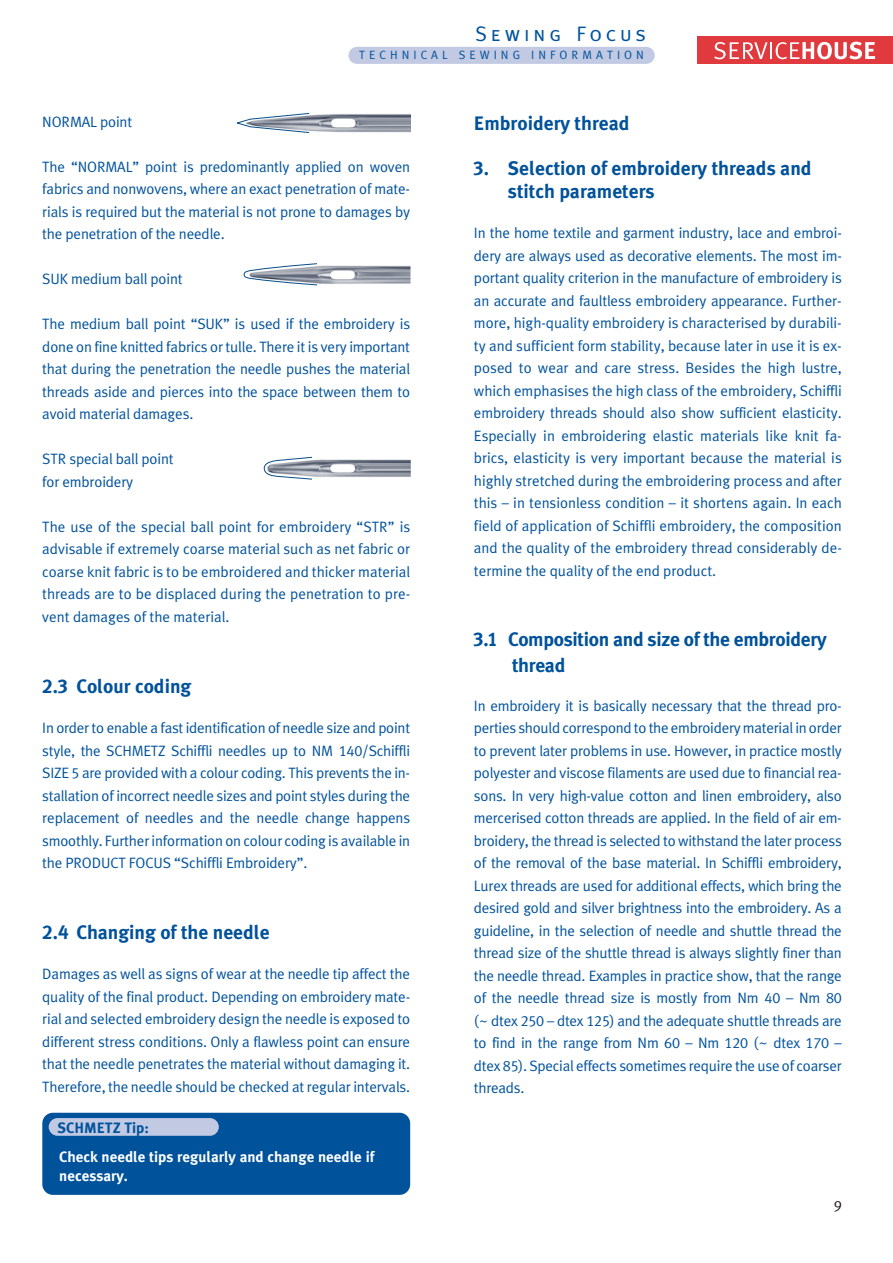
<style>
.page{position:relative;width:893px;height:1263px;background:#fff}
.page>*{position:absolute;margin:0;border:0;box-sizing:border-box;transform-origin:0 0}
.t1{font:21px "Meta Caps";letter-spacing:.185em;color:#00529b}
.t2{font:700 19.5px/22.5px "Schmetz";color:#00529b}
.t3{font:15px/22.5px "Schmetz Normal";letter-spacing:-.01em;color:#00529b;text-align:justify}
.t4{font:700 15px/18.8px "Schmetz";color:#fff}
.t5{font:700 15px "Schmetz";color:#00529b}
.t6{font:15px "Schmetz Normal";color:#231f20}
.t7{font:12px "Schmetz Normal";letter-spacing:.335em;color:#00529b}
</style>
<div class="page">
<div style="left:697px;top:36px;width:196px;height:28px;background:#e0393e"></div>
<svg style="left:714px;top:42px;width:161px;height:17px"></svg>
<div style="left:348px;top:47px;width:307px;height:17px;background:#c1c9e3;border-radius:9px"></div>
<div style="left:42px;top:1113px;width:368px;height:82px;background:#00529b;border-radius:11px"></div>
<div style="left:49px;top:1118px;width:170px;height:18px;background:#c1c9e3;border-radius:9px"></div>
<img style="left:316px;top:263px;width:94px;height:23px">
<svg style="left:243px;top:263px;width:73px;height:23px"></svg>
<img style="left:309px;top:114px;width:101px;height:19px">
<svg style="left:236px;top:113px;width:73px;height:20px"></svg>
<img style="left:263px;top:459px;width:147px;height:18px">
<svg style="left:264px;top:456px;width:48px;height:24px"></svg>
<h1 class="t1" style="left:475px;top:22px;width:172px">Sewing Focus</h1>
<p class="t7" style="left:359px;top:51px;width:286px">TECHNICAL SEWING INFORMATION</p>
<p class="t3" style="left:42px;top:111px;width:91px">NORMAL point</p>
<p class="t3" style="left:42px;top:156px;width:369px">The “NORMAL” point is predominantly applied on woven fabrics and nonwovens, where an exact penetration of mate&shy;rials is required but the material is not prone to damages by the penetration of the needle.</p>
<p class="t3" style="left:42px;top:269px;width:142px">SUK medium ball point</p>
<p class="t3" style="left:42px;top:314px;width:369px">The medium ball point “SUK” is used if the embroidery is done on fine knitted fabrics or tulle. There it is very important that during the penetration the needle pushes the material threads aside and pierces into the space between them to avoid material damages.</p>
<p class="t3" style="left:42px;top:449px;width:133px">STR special ball point for embroidery</p>
<p class="t3" style="left:42px;top:516px;width:369px">The use of the special ball point for embroidery “STR” is advisable if extremely coarse material such as net fabric or coarse knit fabric is to be embroidered and thicker material threads are to be displaced during the penetration to pre&shy;vent damages of the material.</p>
<h2 class="t2" style="left:42px;top:676px;width:151px">2.3 Colour coding</h2>
<p class="t3" style="left:42px;top:718px;width:369px">In order to enable a fast identification of needle size and point style, the SCHMETZ Schiffli needles up to NM 140/Schiffli SIZE 5 are provided with a colour coding. This prevents the in&shy;stallation of incorrect needle sizes and point styles during the replacement of needles and the needle change happens smoothly. Further information on colour coding is available in the PRODUCT FOCUS “Schiffli Embroidery”.</p>
<h2 class="t2" style="left:42px;top:922px;width:229px">2.4 Changing of the needle</h2>
<p class="t3" style="left:42px;top:964px;width:369px">Damages as well as signs of wear at the needle tip affect the quality of the final product. Depending on embroidery mate&shy;rial and selected embroidery design the needle is exposed to different stress conditions. Only a flawless point can ensure that the needle penetrates the material without damaging it.<br>Therefore, the needle should be checked at regular intervals.</p>
<p class="t5" style="left:58px;top:1122px;width:93px">SCHMETZ Tip:</p>
<p class="t4" style="left:59px;top:1149px;width:317px">Check needle tips regularly and change needle if necessary.</p>
<h2 class="t2" style="left:474px;top:114px;width:157px">Embroidery thread</h2>
<h2 class="t2" style="left:508px;top:159px;width:305px;text-indent:-34px">3. Selection of embroidery threads and stitch parameters</h2>
<p class="t3" style="left:474px;top:223px;width:369px">In the home textile and garment industry, lace and embroi&shy;dery are always used as decorative elements. The most im&shy;portant quality criterion in the manufacture of embroidery is an accurate and faultless embroidery appearance. Further&shy;more, high-quality embroidery is characterised by durabili&shy;ty and sufficient form stability, because later in use it is ex&shy;posed to wear and care stress. Besides the high lustre, which emphasises the high class of the embroidery, Schiffli embroidery threads should also show sufficient elasticity.<br>Especially in embroidering elastic materials like knit fa&shy;brics, elasticity is very important because the material is highly stretched during the embroidering process and after this – in tensionless condition – it shortens again. In each field of application of Schiffli embroidery, the composition and the quality of the embroidery thread considerably de&shy;termine the quality of the end product.</p>
<h2 class="t2" style="left:512px;top:628px;width:316px;line-height:25.5px;text-indent:-38px">3.1 Composition and size of the embroidery thread</h2>
<p class="t3" style="left:474px;top:695px;width:369px">In embroidery it is basically necessary that the thread pro&shy;perties should correspond to the embroidery material in order to prevent later problems in use. However, in practice mostly polyester and viscose filaments are used due to financial rea&shy;sons. In very high-value cotton and linen embroidery, also mercerised cotton threads are applied. In the field of air em&shy;broidery, the thread is selected to withstand the later process of the removal of the base material. In Schiffli embroidery, Lurex threads are used for additional effects, which bring the desired gold and silver brightness into the embroidery. As a guideline, in the selection of needle and shuttle thread the thread size of the shuttle thread is always slightly finer than the needle thread. Examples in practice show, that the range of the needle thread size is mostly from Nm 40 – Nm 80 (~ dtex 250 – dtex 125) and the adequate shuttle threads are to find in the range from Nm 60 – Nm 120 (~ dtex 170 – dtex 85). Special effects sometimes require the use of coarser threads.</p>
<p class="t6" style="left:834px;top:1200px;width:10px">9</p>
</div>
